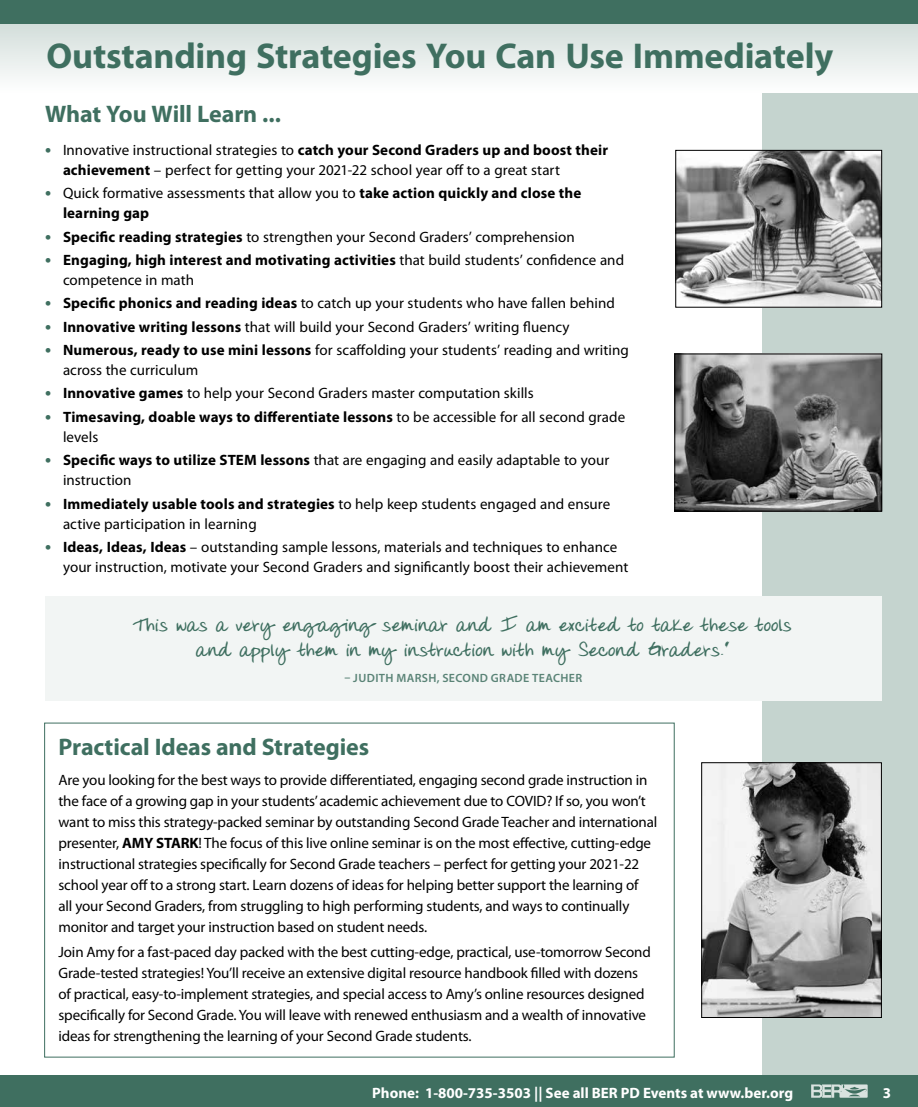
<style>
.page{position:relative;width:918px;height:1107px;background:#fff}
.page>*{position:absolute;margin:0;border:0;box-sizing:border-box;transform-origin:0 0}
.t1{font:700 36px "Myriad Pro";letter-spacing:-.005em;color:#3f6f60}
.t2{font:700 24px "Myriad Pro";letter-spacing:-.005em;color:#3f6f60}
.t3{font:700 21px/25.2px "Donnys Hand";letter-spacing:.005em;color:#3f6f60;text-align:center}
.t4{font:15px/21px "Myriad Pro";letter-spacing:-.01em;color:#000}
.t5{font:700 15px/20.2px "Myriad Pro";letter-spacing:.01em;color:#000}
.t6{font:700 15px "Myriad Pro";color:#fff}
.t7{font:600 12px "Myriad Pro";letter-spacing:.035em;color:#5a8376}
.s1{font-weight:700;font-size:18px;color:#3f6f60}
.s2{font-weight:700}
.s3{font-size:18px;color:#3f6f60}
.s4{font-weight:400}
</style>
<div class="page">
<div style="left:763px;top:0;width:155px;height:1107px;background:#c5d4cf"></div>
<div style="left:0;top:1076px;width:918px;height:31px;background:#3f6f60"></div>
<svg style="left:811px;top:1084px;width:57px;height:14px"></svg>
<svg style="left:0;top:24px;width:918px;height:68px"></svg>
<div style="left:0;top:0;width:918px;height:24px;background:#3f6f60"></div>
<div style="left:45px;top:596px;width:837px;height:105px;background:#f2f5f4"></div>
<img style="left:677px;top:152px;width:203px;height:154px">
<div style="left:675px;top:150px;width:207px;height:158px;border:1px solid #000"></div>
<img style="left:677px;top:356px;width:203px;height:153px">
<div style="left:675px;top:354px;width:207px;height:157px;border:1px solid #000"></div>
<img style="left:703px;top:764px;width:177px;height:252px">
<div style="left:701px;top:762px;width:181px;height:256px;border:1px solid #000"></div>
<h1 class="t1" style="left:46px;top:32px;width:788px">Outstanding Strategies You Can Use Immediately</h1>
<h2 class="t2" style="left:45px;top:99px;width:238px">What You Will Learn ...</h2>
<p class="t4" style="left:63px;top:139px;width:547px;line-height:20.2px;text-indent:-18px"><span class="s1">•</span> Innovative instructional strategies to <span class="s2">catch your Second Graders up and boost their achievement</span> – perfect for getting your 2021-22 school year off to a great start</p>
<p class="t4" style="left:63px;top:183px;width:520px;line-height:20.2px;text-indent:-18px"><span class="s1">•</span> Quick formative assessments that allow you to <span class="s2">take action quickly and close the learning gap</span></p>
<p class="t4" style="left:45px;top:226px;width:531px"><span class="s1">•</span> <span class="s2">Specific reading strategies</span> to strengthen your Second Graders’ comprehension</p>
<p class="t4" style="left:63px;top:250px;width:563px;line-height:20.2px;text-indent:-18px"><span class="s1">•</span> <span class="s2">Engaging, high interest and motivating activities</span> that build students’ confidence and competence in math</p>
<p class="t4" style="left:45px;top:293px;width:572px"><span class="s1">•</span> <span class="s2">Specific phonics and reading ideas</span> to catch up your students who have fallen behind</p>
<p class="t4" style="left:45px;top:316px;width:526px"><span class="s1">•</span> <span class="s2">Innovative writing lessons</span> that will build your Second Graders’ writing fluency</p>
<p class="t4" style="left:63px;top:340px;width:567px;line-height:20.2px;text-indent:-18px"><span class="s1">•</span> <span class="s2">Numerous, ready to use mini lessons</span> for scaffolding your students’ reading and writing across the curriculum</p>
<p class="t4" style="left:45px;top:383px;width:490px"><span class="s1">•</span> <span class="s2">Innovative games</span> to help your Second Graders master computation skills</p>
<p class="t5" style="left:63px;top:406px;width:564px;text-indent:-18px"><span class="s3">•</span> Timesaving, doable ways to differentiate lessons <span class="s4">to be accessible for all second grade levels</span></p>
<p class="t4" style="left:63px;top:450px;width:548px;line-height:20.2px;text-indent:-18px"><span class="s1">•</span> <span class="s2">Specific ways to utilize STEM lessons</span> that are engaging and easily adaptable to your instruction</p>
<p class="t4" style="left:63px;top:493px;width:549px;line-height:20.2px;text-indent:-18px"><span class="s1">•</span> <span class="s2">Immediately usable tools and strategies</span> to help keep students engaged and ensure active participation in learning</p>
<p class="t4" style="left:63px;top:537px;width:567px;line-height:20.2px;text-indent:-18px"><span class="s1">•</span> <span class="s2">Ideas, Ideas, Ideas</span> – outstanding sample lessons, materials and techniques to enhance your instruction, motivate your Second Graders and significantly boost their achievement</p>
<h3 class="t3" style="left:134px;top:613px;width:659px">This was a very engaging seminar and I am excited to take these tools and apply them in my instruction with my Second Graders.”</h3>
<p class="t7" style="left:345px;top:671px;width:239px">– JUDITH MARSH, SECOND GRADE TEACHER</p>
<h2 class="t2" style="left:58px;top:731px;width:312px">Practical Ideas and Strategies</h2>
<p class="t4" style="left:58px;top:769px;width:600px">Are you looking for the best ways to provide differentiated, engaging second grade instruction in the face of a growing gap in your students’ academic achievement due to COVID? If so, you won’t want to miss this strategy-packed seminar by outstanding Second Grade Teacher and international presenter, <span class="s2">AMY STARK</span>! The focus of this live online seminar is on the most effective, cutting-edge instructional strategies specifically for Second Grade teachers – perfect for getting your 2021-22 school year off to a strong start. Learn dozens of ideas for helping better support the learning of<br>all your Second Graders, from struggling to high performing students, and ways to continually monitor and target your instruction based on student needs.</p>
<p class="t4" style="left:58px;top:942px;width:594px">Join Amy for a fast-paced day packed with the best cutting-edge, practical, use-tomorrow Second Grade-tested strategies! You’ll receive an extensive digital resource handbook filled with dozens of practical, easy-to-implement strategies, and special access to Amy’s online resources designed specifically for Second Grade. You will leave with renewed enthusiasm and a wealth of innovative ideas for strengthening the learning of your Second Grade students.</p>
<p class="t6" style="left:372px;top:1083px;width:422px">Phone: 1-800-735-3503 || See all BER PD Events at www.ber.org</p>
<p class="t6" style="left:883px;top:1083px;width:10px">3</p>
</div>
